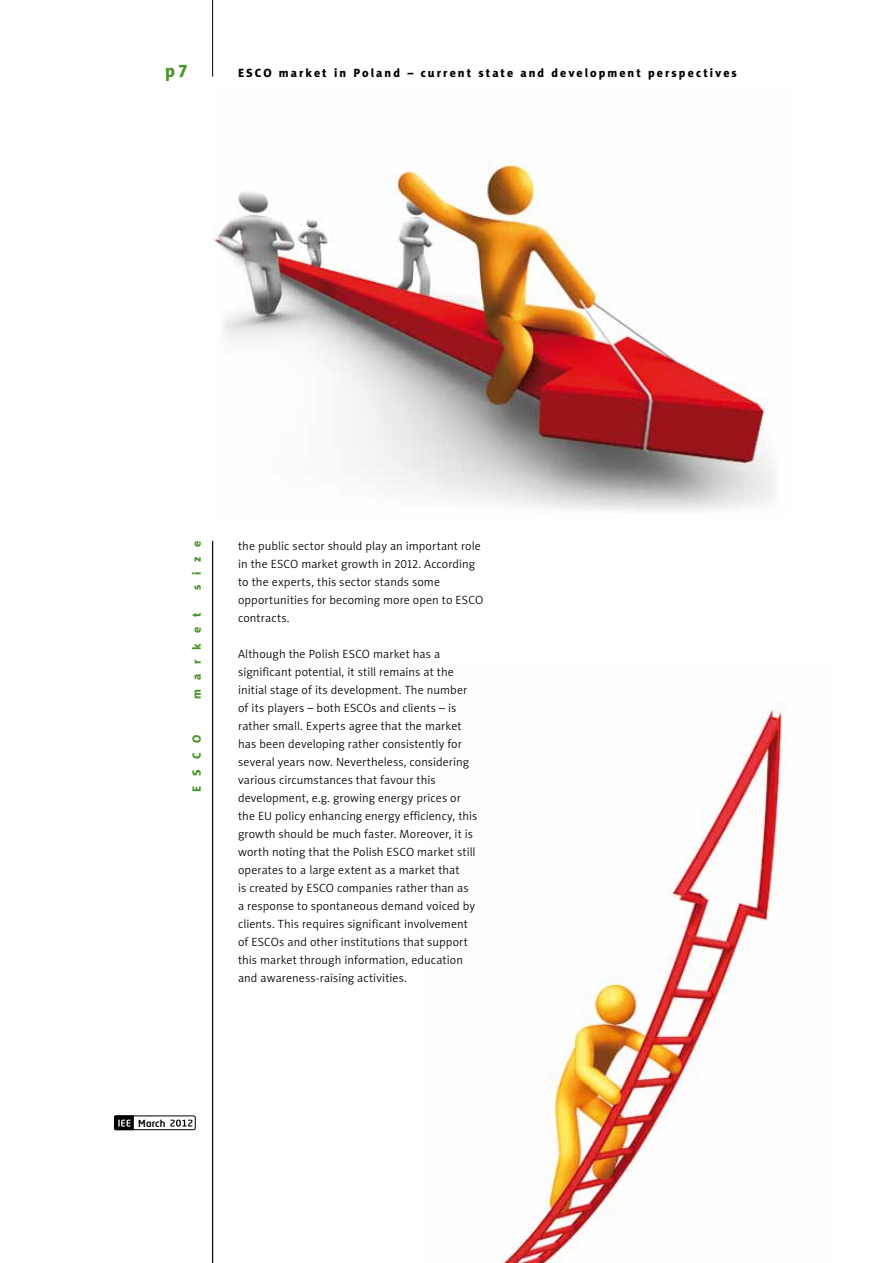
<style>
.page{position:relative;width:893px;height:1263px;background:#fff}
.page>*{position:absolute;margin:0;border:0;box-sizing:border-box;transform-origin:0 0}
.t1{font:18px "Naomi Sans EFNTT Heavy";color:#499527}
.t2{font:12px/18px "Naomi Sans EFNPS Light";letter-spacing:.01em;color:#000}
.t3{font:12px "Naomi Sans EFNTT Heavy";letter-spacing:.17em;color:#000}
.t4{font:12px "Naomi Sans EFNTT Heavy";letter-spacing:.81em;color:#499527}
.t5{font:500 9.75px "Neo Tech";letter-spacing:.005em;color:#000}
</style>
<div class="page">
<hr style="left:212px;top:0;width:1px;height:77px;background:#000">
<svg style="left:170px;top:1119px;width:22px;height:7px"></svg>
<div style="left:114px;top:1115px;width:82px;height:15px;border:1px solid #000;border-radius:2px"></div>
<svg style="left:114px;top:1115px;width:20px;height:15px"></svg>
<img style="left:494px;top:700px;width:292px;height:563px">
<img style="left:214px;top:160px;width:560px;height:351px">
<hr style="left:212px;top:541px;width:1px;height:722px;background:#000">
<h1 class="t1" style="left:165px;top:60px;width:23px">p7</h1>
<p class="t3" style="left:238px;top:65px;width:500px">ESCO market in Poland – current state and development perspectives</p>
<p class="t4" style="left:189px;top:590px;width:51px;rotate:-90deg">size</p>
<p class="t4" style="left:189px;top:699px;width:88px;rotate:-90deg">market</p>
<p class="t4" style="left:189px;top:791px;width:58px;rotate:-90deg">ESCO</p>
<p class="t2" style="left:238px;top:537px;width:247px">the public sector should play an important role in the ESCO market growth in 2012. According to the experts, this sector stands some opportunities for becoming more open to ESCO contracts.</p>
<p class="t2" style="left:238px;top:645px;width:241px">Although the Polish ESCO market has a significant potential, it still remains at the initial stage of its development. The number of its players – both ESCOs and clients – is rather small. Experts agree that the market has been developing rather consistently for several years now. Nevertheless, considering various circumstances that favour this development, e.g. growing energy prices or the EU policy enhancing energy efficiency, this growth should be much faster. Moreover, it is worth noting that the Polish ESCO market still operates to a large extent as a market that<br>is created by ESCO companies rather than as a response to spontaneous demand voiced by clients. This requires significant involvement of ESCOs and other institutions that support this market through information, education and awareness-raising activities.</p>
<p class="t5" style="left:138px;top:1119px;width:29px">March</p>
</div>
